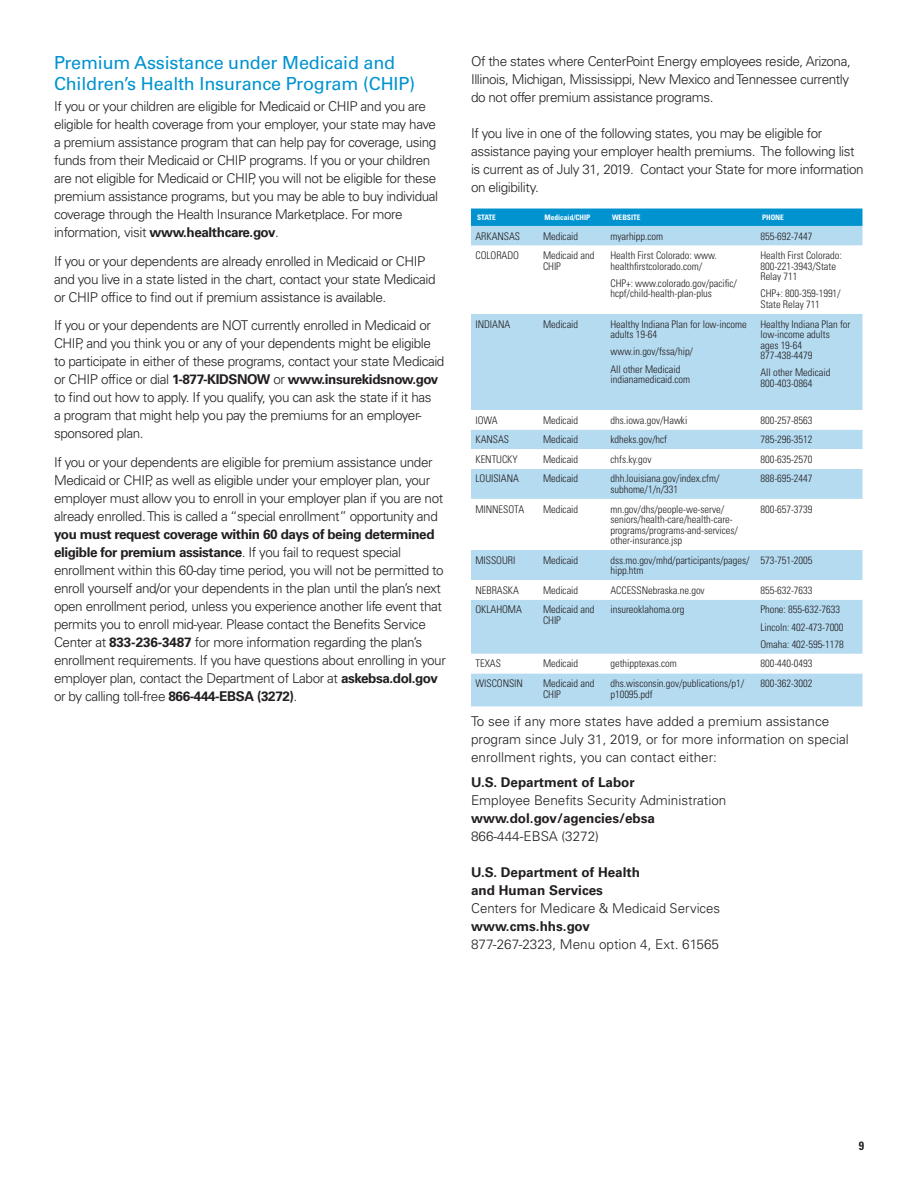
<style>
.page{position:relative;width:918px;height:1188px;background:#fff}
.page>*{position:absolute;margin:0;border:0;box-sizing:border-box;transform-origin:0 0}
.CNP_IR_subheads{font:18px/21px "Univers LT Std";letter-spacing:-.01em;color:#0093d0}
.CNP_IR_subheads-2{font:300 13.5px/18px "Univers LT Std";letter-spacing:-.03em;color:#231f20}
.CNP_IR_subheads-3{font:300 13.5px/18px "Univers LT Std";color:#231f20}
.t1{font:700 13.5px/18px "Univers LT Std";color:#231f20}
.t2{font:700 condensed 12px "Univers LT Std";color:#231f20}
.t3{font:300 condensed 10.5px/10.5px "Univers LT Std";letter-spacing:-.005em;color:#231f20}
.t4{font:700 condensed 7.5px "Univers LT Std";letter-spacing:-.005em;color:#fff}
.s1{font-weight:700}
</style>
<div class="page">
<div style="left:471px;top:209px;width:391px;height:17px;background:#0093d0"></div>
<div style="left:471px;top:226px;width:391px;height:480px;background:#b5dbf1"></div>
<svg style="left:471px;top:246px;width:391px;height:427px;fill:#b5dbf1"></svg>
<p class="CNP_IR_subheads" style="left:54px;top:53px;width:363px">Premium Assistance under Medicaid and<br>Children’s Health Insurance Program (CHIP)</p>
<p class="CNP_IR_subheads-2" style="left:54px;top:98px;width:386px">If you or your children are eligible for Medicaid or CHIP and you are eligible for health coverage from your employer, your state may have a premium assistance program that can help pay for coverage, using funds from their Medicaid or CHIP programs. If you or your children are not eligible for Medicaid or CHIP, you will not be eligible for these premium assistance programs, but you may be able to buy individual coverage through the Health Insurance Marketplace. For more information, visit <span class="s1">www.healthcare.gov</span>.</p>
<p class="CNP_IR_subheads-2" style="left:54px;top:252px;width:383px">If you or your dependents are already enrolled in Medicaid or CHIP and you live in a state listed in the chart, contact your state Medicaid or CHIP office to find out if premium assistance is available.</p>
<p class="CNP_IR_subheads-2" style="left:54px;top:317px;width:392px">If you or your dependents are NOT currently enrolled in Medicaid or CHIP, and you think you or any of your dependents might be eligible to participate in either of these programs, contact your state Medicaid or CHIP office or dial <span class="s1">1-877-KIDSNOW</span> or <span class="s1">www.insurekidsnow.gov </span>to find out how to apply. If you qualify, you can ask the state if it has<br>a program that might help you pay the premiums for an employer&shy;sponsored plan.</p>
<p class="CNP_IR_subheads-2" style="left:54px;top:453px;width:393px">If you or your dependents are eligible for premium assistance under Medicaid or CHIP, as well as eligible under your employer plan, your employer must allow you to enroll in your employer plan if you are not already enrolled. This is called a “special enrollment” opportunity and <span class="s1">you must request coverage within 60 days of being determined eligible for premium assistance</span>. If you fail to request special enrollment within this 60-day time period, you will not be permitted to enroll yourself and/or your dependents in the plan until the plan’s next open enrollment period, unless you experience another life event that permits you to enroll mid-year. Please contact the Benefits Service Center at <span class="s1">833-236-3487</span> for more information regarding the plan’s enrollment requirements. If you have questions about enrolling in your employer plan, contact the Department of Labor at <span class="s1">askebsa.dol.gov </span>or by calling toll-free <span class="s1">866-444-EBSA (3272)</span>.</p>
<p class="CNP_IR_subheads-2" style="left:471px;top:52px;width:381px;text-align:justify">Of the states where CenterPoint Energy employees reside, Arizona, Illinois, Michigan, Mississippi, New Mexico and Tennessee currently do not offer premium assistance programs.</p>
<p class="CNP_IR_subheads-2" style="left:471px;top:124px;width:394px">If you live in one of the following states, you may be eligible for assistance paying your employer health premiums. The following list is current as of July 31, 2019. Contact your State for more information on eligibility.</p>
<p class="t4" style="left:477px;top:213px;width:20px">STATE</p>
<p class="t4" style="left:544px;top:213px;width:47px">Medicaid/CHIP</p>
<p class="t4" style="left:612px;top:213px;width:30px">WEBSITE</p>
<p class="t4" style="left:762px;top:213px;width:23px">PHONE</p>
<p class="t3" style="left:476px;top:231px;width:46px">ARKANSAS</p>
<p class="t3" style="left:543px;top:231px;width:37px">Medicaid</p>
<p class="t3" style="left:610px;top:231px;width:54px">myarhipp.com</p>
<p class="t3" style="left:760px;top:231px;width:53px">855-692-7447</p>
<p class="t3" style="left:476px;top:250px;width:45px">COLORADO</p>
<p class="t3" style="left:543px;top:250px;width:53px">Medicaid and<br>CHIP</p>
<p class="t3" style="left:610px;top:250px;width:108px">Health First Colorado: www. healthfirstcolorado.com/</p>
<p class="t3" style="left:610px;top:278px;width:128px">CHP+: www.colorado.gov/pacific/ hcpf/child-health-plan-plus</p>
<p class="t3" style="left:760px;top:250px;width:83px">Health First Colorado:<br>800-221-3943/State<br>Relay 711</p>
<p class="t3" style="left:760px;top:288px;width:82px">CHP+: 800-359-1991/<br>State Relay 711</p>
<p class="t3" style="left:476px;top:319px;width:36px">INDIANA</p>
<p class="t3" style="left:543px;top:319px;width:37px">Medicaid</p>
<p class="t3" style="left:610px;top:319px;width:138px">Healthy Indiana Plan for low-income adults 19-64</p>
<p class="t3" style="left:610px;top:346px;width:84px">www.in.gov/fssa/hip/</p>
<p class="t3" style="left:610px;top:364px;width:81px">All other Medicaid indianamedicaid.com</p>
<p class="t3" style="left:760px;top:319px;width:91px">Healthy Indiana Plan for low-income adults<br>ages 19-64<br>877-438-4479</p>
<p class="t3" style="left:760px;top:367px;width:71px">All other Medicaid<br>800-403-0864</p>
<p class="t3" style="left:476px;top:415px;width:24px">IOWA</p>
<p class="t3" style="left:543px;top:415px;width:37px">Medicaid</p>
<p class="t3" style="left:610px;top:415px;width:78px">dhs.iowa.gov/Hawki</p>
<p class="t3" style="left:760px;top:415px;width:53px">800-257-8563</p>
<p class="t3" style="left:476px;top:434px;width:35px">KANSAS</p>
<p class="t3" style="left:543px;top:434px;width:37px">Medicaid</p>
<p class="t3" style="left:610px;top:434px;width:58px">kdheks.gov/hcf</p>
<p class="t3" style="left:760px;top:434px;width:53px">785-296-3512</p>
<p class="t3" style="left:476px;top:454px;width:44px">KENTUCKY</p>
<p class="t3" style="left:543px;top:454px;width:37px">Medicaid</p>
<p class="t3" style="left:610px;top:454px;width:43px">chfs.ky.gov</p>
<p class="t3" style="left:760px;top:454px;width:53px">800-635-2570</p>
<p class="t3" style="left:476px;top:473px;width:45px">LOUISIANA</p>
<p class="t3" style="left:543px;top:473px;width:37px">Medicaid</p>
<p class="t3" style="left:610px;top:473px;width:111px">dhh.louisiana.gov/index.cfm/ subhome/1/n/331</p>
<p class="t3" style="left:760px;top:473px;width:53px">888-695-2447</p>
<p class="t3" style="left:476px;top:504px;width:50px">MINNESOTA</p>
<p class="t3" style="left:543px;top:504px;width:37px">Medicaid</p>
<p class="t3" style="left:610px;top:504px;width:129px">mn.gov/dhs/people-we-serve/ seniors/health-care/health-care&shy;programs/programs-and-services/ other-insurance.jsp</p>
<p class="t3" style="left:760px;top:504px;width:53px">800-657-3739</p>
<p class="t3" style="left:476px;top:555px;width:41px">MISSOURI</p>
<p class="t3" style="left:543px;top:555px;width:37px">Medicaid</p>
<p class="t3" style="left:610px;top:555px;width:141px">dss.mo.gov/mhd/participants/pages/ hipp.htm</p>
<p class="t3" style="left:760px;top:555px;width:53px">573-751-2005</p>
<p class="t3" style="left:476px;top:585px;width:45px">NEBRASKA</p>
<p class="t3" style="left:543px;top:585px;width:37px">Medicaid</p>
<p class="t3" style="left:610px;top:585px;width:96px">ACCESSNebraska.ne.gov</p>
<p class="t3" style="left:760px;top:585px;width:53px">855-632-7633</p>
<p class="t3" style="left:476px;top:604px;width:48px">OKLAHOMA</p>
<p class="t3" style="left:543px;top:604px;width:53px">Medicaid and<br>CHIP</p>
<p class="t3" style="left:610px;top:604px;width:75px">insureoklahoma.org</p>
<p class="t3" style="left:760px;top:604px;width:81px">Phone: 855-632-7633</p>
<p class="t3" style="left:760px;top:622px;width:85px">Lincoln: 402-473-7000</p>
<p class="t3" style="left:760px;top:639px;width:85px">Omaha: 402-595-1178</p>
<p class="t3" style="left:476px;top:658px;width:27px">TEXAS</p>
<p class="t3" style="left:543px;top:658px;width:37px">Medicaid</p>
<p class="t3" style="left:610px;top:658px;width:68px">gethipptexas.com</p>
<p class="t3" style="left:760px;top:658px;width:53px">800-440-0493</p>
<p class="t3" style="left:476px;top:678px;width:49px">WISCONSIN</p>
<p class="t3" style="left:543px;top:678px;width:53px">Medicaid and<br>CHIP</p>
<p class="t3" style="left:610px;top:678px;width:135px">dhs.wisconsin.gov/publications/p1/ p10095.pdf</p>
<p class="t3" style="left:760px;top:678px;width:53px">800-362-3002</p>
<p class="CNP_IR_subheads-3" style="left:471px;top:712px;width:379px">To see if any more states have added a premium assistance program since July 31, 2019, or for more information on special enrollment rights, you can contact either:</p>
<p class="t1" style="left:471px;top:773px;width:165px">U.S. Department of Labor</p>
<p class="CNP_IR_subheads-3" style="left:471px;top:791px;width:257px">Employee Benefits Security Administration <span class="s1">www.dol.gov/agencies/ebsa<br></span>866-444-EBSA (3272)</p>
<p class="t1" style="left:471px;top:863px;width:171px">U.S. Department of Health and Human Services</p>
<p class="CNP_IR_subheads-3" style="left:471px;top:899px;width:251px">Centers for Medicare &amp; Medicaid Services</p>
<p class="t1" style="left:471px;top:917px;width:121px">www.cms.hhs.gov</p>
<p class="CNP_IR_subheads-3" style="left:471px;top:935px;width:250px">877-267-2323, Menu option 4, Ext. 61565</p>
<p class="t2" style="left:859px;top:1139px;width:7px">9</p>
</div>
